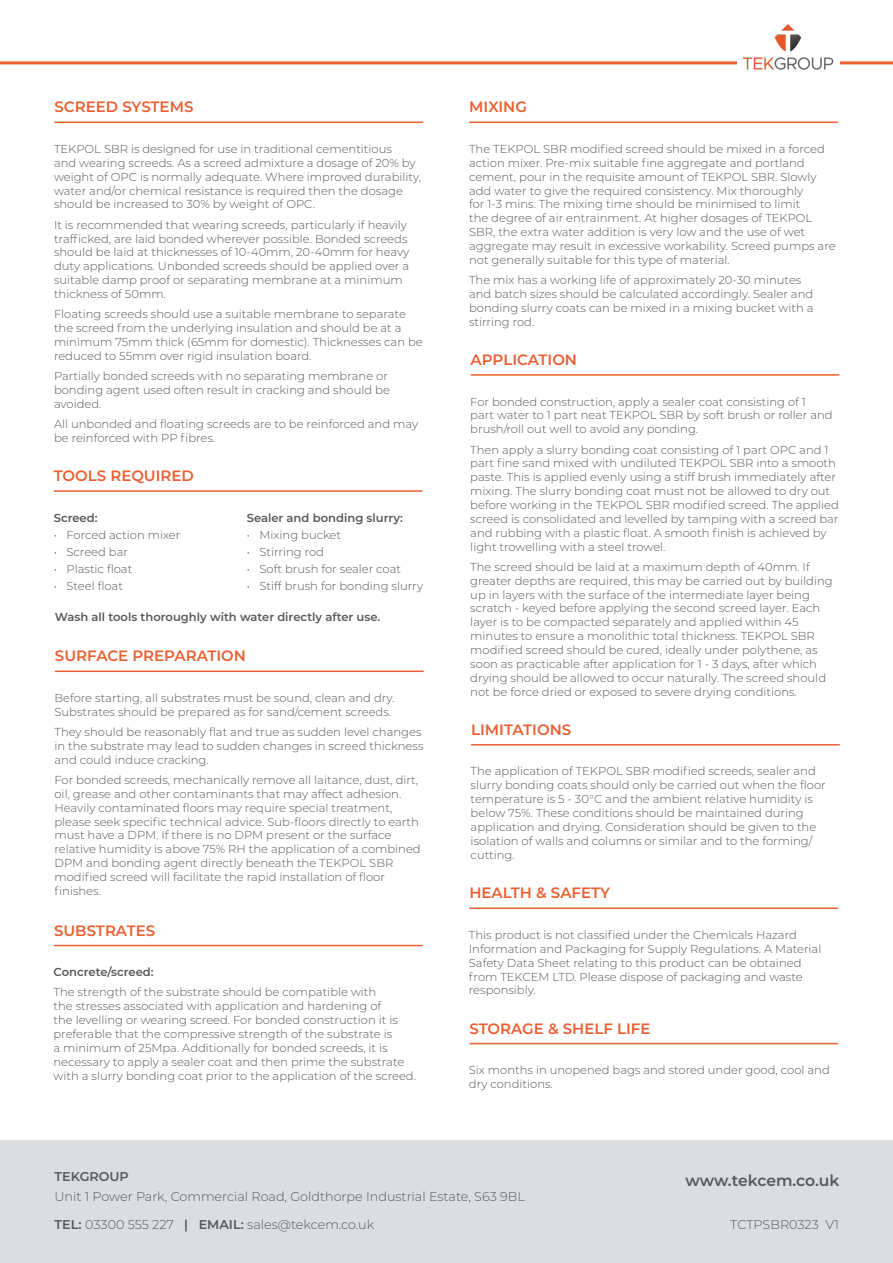
<style>
.page{position:relative;width:893px;height:1263px;background:#fff}
.page>*{position:absolute;margin:0;border:0;box-sizing:border-box;transform-origin:0 0}
.t1{font:600 15.6px "Montserrat";letter-spacing:-.01em;color:#57585a}
.t2{font:600 15px "Montserrat";color:#eb5f32}
.t3{font:300 12.75px "Montserrat";color:#57585a}
.t4{font:600 12.75px "Montserrat";color:#57585a}
.t5{font:300 11.55px/13.8px "Montserrat";color:#57585a}
.t6{font:600 11.55px "Montserrat";color:#57585a}
.s1{font-weight:600}
</style>
<div class="page">
<div style="left:0;top:1141px;width:893px;height:122px;background:#dcdddf"></div>
<hr style="left:0;top:61px;width:893px;height:3px;background:#eb5f32">
<div style="left:737px;top:20px;width:102px;height:59px;background:#fff"></div>
<img style="left:743px;top:24px;width:90px;height:46px">
<hr style="left:54px;top:122px;width:369px;height:1px;background:#eb5f32">
<hr style="left:469px;top:122px;width:369px;height:1px;background:#eb5f32">
<hr style="left:54px;top:490px;width:368px;height:2px;background:#eb5f32">
<hr style="left:471px;top:374px;width:368px;height:2px;background:#eb5f32">
<hr style="left:55px;top:670px;width:369px;height:2px;background:#eb5f32">
<hr style="left:469px;top:1043px;width:369px;height:1px;background:#eb5f32">
<hr style="left:469px;top:907px;width:369px;height:2px;background:#eb5f32">
<hr style="left:54px;top:945px;width:369px;height:1px;background:#eb5f32">
<hr style="left:471px;top:744px;width:369px;height:1px;background:#eb5f32">
<p class="t2" style="left:54px;top:96px;width:140px">SCREED SYSTEMS</p>
<p class="t2" style="left:469px;top:96px;width:59px">MIXING</p>
<p class="t5" style="left:469px;top:142px;width:368px">The TEKPOL SBR modified screed should be mixed in a forced action mixer. Pre-mix suitable fine aggregate and portland cement, pour in the requisite amount of TEKPOL SBR. Slowly add water to give the required consistency. Mix thoroughly<br>for 1-3 mins. The mixing time should be minimised to limit<br>the degree of air entrainment. At higher dosages of TEKPOL SBR, the extra water addition is very low and the use of wet aggregate may result in excessive workability. Screed pumps are not generally suitable for this type of material.</p>
<p class="t5" style="left:469px;top:273px;width:346px">The mix has a working life of approximately 20-30 minutes and batch sizes should be calculated accordingly. Sealer and bonding slurry coats can be mixed in a mixing bucket with a stirring rod.</p>
<p class="t5" style="left:54px;top:142px;width:368px">TEKPOL SBR is designed for use in traditional cementitious<br>and wearing screeds. As a screed admixture a dosage of 20% by weight of OPC is normally adequate. Where improved durability, water and/or chemical resistance is required then the dosage should be increased to 30% by weight of OPC.</p>
<p class="t5" style="left:54px;top:217px;width:357px">It is recommended that wearing screeds, particularly if heavily trafficked, are laid bonded wherever possible. Bonded screeds should be laid at thicknesses of 10-40mm, 20-40mm for heavy duty applications. Unbonded screeds should be applied over a suitable damp proof or separating membrane at a minimum thickness of 50mm.</p>
<p class="t5" style="left:54px;top:307px;width:370px">Floating screeds should use a suitable membrane to separate the screed from the underlying insulation and should be at a minimum 75mm thick (65mm for domestic). Thicknesses can be reduced to 55mm over rigid insulation board.</p>
<p class="t5" style="left:54px;top:369px;width:337px">Partially bonded screeds with no separating membrane or bonding agent used often result in cracking and should be avoided.</p>
<p class="t5" style="left:54px;top:417px;width:366px">All unbonded and floating screeds are to be reinforced and may be reinforced with PP fibres.</p>
<p class="t2" style="left:471px;top:349px;width:108px">APPLICATION</p>
<p class="t5" style="left:470px;top:394px;width:364px">For bonded construction, apply a sealer coat consisting of 1 part water to 1 part neat TEKPOL SBR by soft brush or roller and brush/roll out well to avoid any ponding.</p>
<p class="t5" style="left:470px;top:442px;width:370px">Then apply a slurry bonding coat consisting of 1 part OPC and 1 part fine sand mixed with undiluted TEKPOL SBR into a smooth paste. This is applied evenly using a stiff brush immediately after mixing. The slurry bonding coat must not be allowed to dry out before working in the TEKPOL SBR modified screed. The applied screed is consolidated and levelled by tamping with a screed bar and rubbing with a plastic float. A smooth finish is achieved by light trowelling with a steel trowel.</p>
<p class="t5" style="left:470px;top:559px;width:364px">The screed should be laid at a maximum depth of 40mm. If greater depths are required, this may be carried out by building up in layers with the surface of the intermediate layer being scratch - keyed before applying the second screed layer. Each layer is to be compacted separately and applied within 45 minutes to ensure a monolithic total thickness. TEKPOL SBR modified screed should be cured, ideally under polythene, as soon as practicable after application for 1 - 3 days, after which drying should be allowed to occur naturally. The screed should not be force dried or exposed to severe drying conditions.</p>
<p class="t2" style="left:54px;top:465px;width:142px">TOOLS REQUIRED</p>
<p class="t6" style="left:247px;top:509px;width:158px">Sealer and bonding slurry:</p>
<p class="t5" style="left:247px;top:527px;width:96px">• Mixing bucket</p>
<p class="t5" style="left:247px;top:544px;width:79px">• Stirring rod</p>
<p class="t5" style="left:247px;top:561px;width:156px">• Soft brush for sealer coat</p>
<p class="t5" style="left:247px;top:578px;width:178px">• Stiff brush for bonding slurry</p>
<p class="t6" style="left:54px;top:509px;width:45px">Screed:</p>
<p class="t5" style="left:54px;top:527px;width:128px">• Forced action mixer</p>
<p class="t5" style="left:54px;top:544px;width:76px">• Screed bar</p>
<p class="t5" style="left:54px;top:561px;width:80px">• Plastic float</p>
<p class="t5" style="left:54px;top:578px;width:71px">• Steel float</p>
<p class="t6" style="left:55px;top:609px;width:327px">Wash all tools thoroughly with water directly after use.</p>
<p class="t2" style="left:55px;top:645px;width:192px">SURFACE PREPARATION</p>
<p class="t5" style="left:54px;top:691px;width:342px">Before starting, all substrates must be sound, clean and dry.<br>Substrates should be prepared as for sand/cement screeds.</p>
<p class="t5" style="left:54px;top:725px;width:371px">They should be reasonably flat and true as sudden level changes in the substrate may lead to sudden changes in screed thickness and could induce cracking.</p>
<p class="t5" style="left:54px;top:773px;width:368px">For bonded screeds, mechanically remove all laitance, dust, dirt, oil, grease and other contaminants that may affect adhesion.<br>Heavily contaminated floors may require special treatment, please seek specific technical advice. Sub-floors directly to earth must have a DPM. If there is no DPM present or the surface relative humidity is above 75% RH the application of a combined DPM and bonding agent directly beneath the TEKPOL SBR modified screed will facilitate the rapid installation of floor finishes.</p>
<p class="t2" style="left:471px;top:719px;width:102px">LIMITATIONS</p>
<p class="t5" style="left:471px;top:764px;width:357px">The application of TEKPOL SBR modified screeds, sealer and slurry bonding coats should only be carried out when the floor temperature is 5 - 30°C and the ambient relative humidity is below 75%. These conditions should be maintained during application and drying. Consideration should be given to the isolation of walls and columns or similar and to the forming/ cutting.</p>
<p class="t2" style="left:469px;top:882px;width:142px">HEALTH &amp; SAFETY</p>
<p class="t2" style="left:54px;top:920px;width:103px">SUBSTRATES</p>
<p class="t6" style="left:54px;top:964px;width:102px">Concrete/screed:</p>
<p class="t5" style="left:54px;top:985px;width:364px">The strength of the substrate should be compatible with<br>the stresses associated with application and hardening of<br>the levelling or wearing screed. For bonded construction it is preferable that the compressive strength of the substrate is<br>a minimum of 25Mpa. Additionally for bonded screeds, it is necessary to apply a sealer coat and then prime the substrate with a slurry bonding coat prior to the application of the screed.</p>
<p class="t5" style="left:469px;top:927px;width:354px">This product is not classified under the Chemicals Hazard Information and Packaging for Supply Regulations. A Material Safety Data Sheet relating to this product can be obtained from TEKCEM LTD. Please dispose of packaging and waste responsibly.</p>
<p class="t2" style="left:469px;top:1018px;width:183px">STORAGE &amp; SHELF LIFE</p>
<p class="t5" style="left:469px;top:1063px;width:362px">Six months in unopened bags and stored under good, cool and dry conditions.</p>
<p class="t4" style="left:54px;top:1168px;width:76px">TEKGROUP</p>
<p class="t3" style="left:54px;top:1188px;width:472px">Unit 1 Power Park, Commercial Road, Goldthorpe Industrial Estate, S63 9BL</p>
<p class="t3" style="left:54px;top:1216px;width:321px"><span class="s1">TEL:</span> 03300 555 227 <span class="s1">| EMAIL:</span> sales@tekcem.co.uk</p>
<p class="t1" style="left:686px;top:1170px;width:155px">www.tekcem.co.uk</p>
<p class="t3" style="left:730px;top:1216px;width:110px">TCTPSBR0323 V1</p>
</div>
